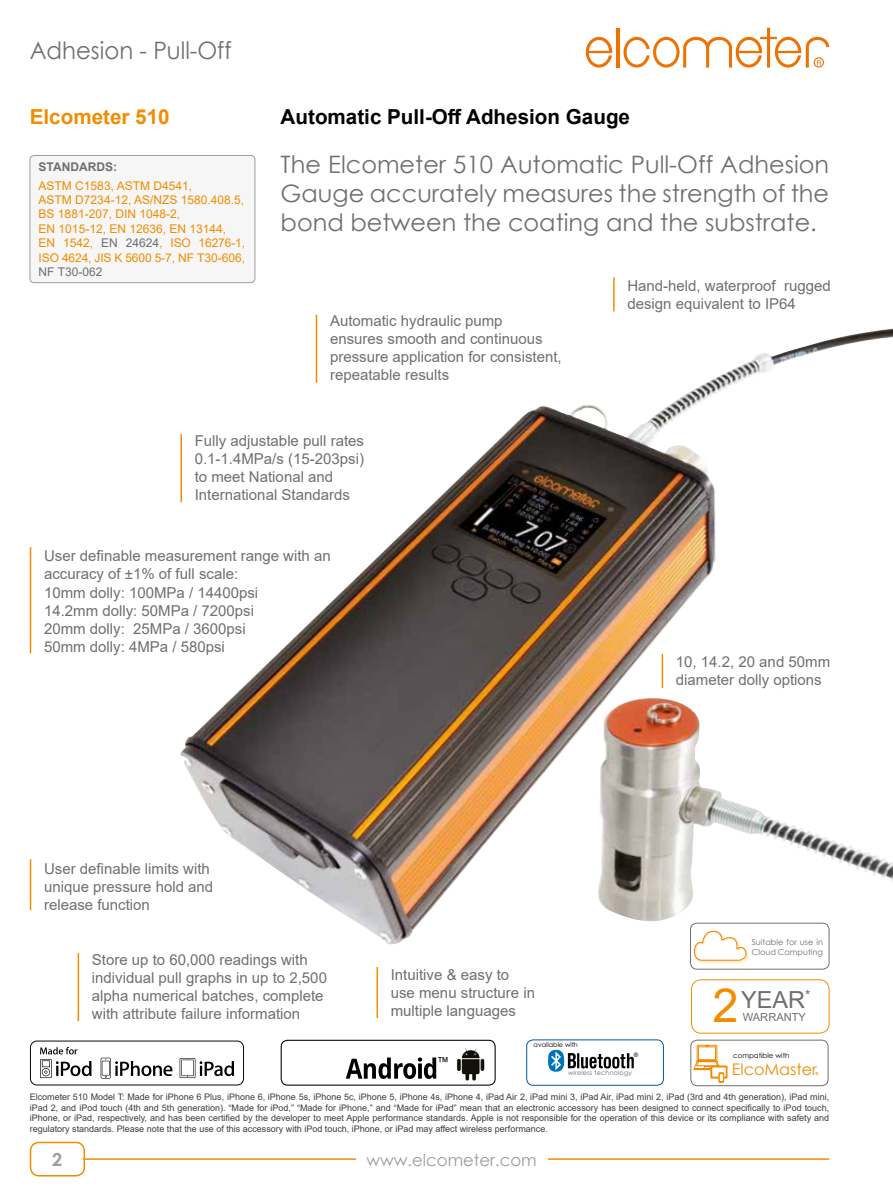
<style>
.page{position:relative;width:893px;height:1191px;background:#fff}
.page>*{position:absolute;margin:0;border:0;box-sizing:border-box;transform-origin:0 0}
.t1{font:24px/28.8px "Century Gothic";color:#706f6f;text-align:justify}
.t2{font:24px "Century Gothic";color:#706f6f;scale:.95 1}
.t3{font:23.55px "Arial";color:#706f6f}
.t4{font:700 20.7px "Arial";color:#000}
.t5{font:700 20.7px "Arial";color:#f28c00}
.t6{font:700 18px "Century Gothic";color:#9d9d9c}
.t7{font:16.5px "Century Gothic";color:#9d9d9c}
.t8{font:16.05px "Century Gothic";color:#f28c00}
.t9{font:15px/18px "Arial";color:#706f6f}
.t10{font:12.45px "Arial";color:#000}
.t11{font:12px/14.4px "Arial";color:#f28c00}
.t12{font:700 12px "Arial";color:#706f6f}
.t13{font:12px "Arial";color:#706f6f}
.t14{font:11.1px "Arial";color:#706f6f}
.t15{font:9px/10.8px "Arial";color:#3c3c3b;text-align:justify}
.t16{font:8.1px/9.8px "Century Gothic";color:#706f6f}
.t17{font:7.05px "Century Gothic";color:#000}
.t18{font:6.45px "Century Gothic";letter-spacing:.02em;color:#706f6f}
.t19{font:6.45px "Century Gothic";color:#000}
.t20{font:6.15px "Arial";color:#000}
.t21{font:700 4.2px "Arial";color:#f28c00}
.s1{color:#706f6f}
.s2{font-size:46.95px;color:#f28c00}
</style>
<div class="page">
<hr style="left:616px;top:28px;width:3px;height:40px;background:#ee7203">
<svg style="left:586px;top:37px;width:26px;height:31px"></svg>
<svg style="left:623px;top:28px;width:206px;height:40px"></svg>
<div style="left:30px;top:1141px;width:55px;height:35px;border:2px solid #f28c00;border-radius:9px"></div>
<hr style="left:83px;top:1158px;width:746px;height:1px;background:#f28c00">
<div style="left:356px;top:1139px;width:192px;height:32px;background:#fff"></div>
<img style="left:180px;top:336px;width:667px;height:609px">
<img style="left:594px;top:709px;width:299px;height:215px">
<hr style="left:30px;top:547px;width:1px;height:106px;background:#f28c00">
<hr style="left:316px;top:315px;width:1px;height:68px;background:#f28c00">
<hr style="left:613px;top:277px;width:2px;height:34px;background:#f28c00">
<hr style="left:662px;top:654px;width:1px;height:34px;background:#f28c00">
<hr style="left:377px;top:967px;width:1px;height:51px;background:#f28c00">
<hr style="left:30px;top:859px;width:1px;height:51px;background:#f28c00">
<hr style="left:78px;top:953px;width:1px;height:68px;background:#f28c00">
<hr style="left:181px;top:434px;width:1px;height:68px;background:#f28c00">
<div style="left:30px;top:155px;width:225px;height:128px;background:#f6f6f6;border-radius:4px"></div>
<div style="left:30px;top:155px;width:225px;height:128px;border:1px solid #9d9d9c;border-radius:4px"></div>
<svg style="left:548px;top:1049px;width:86px;height:22px"></svg>
<div style="left:526px;top:1039px;width:138px;height:46px;border:1px solid #0059a2;border-radius:7px"></div>
<div style="left:690px;top:1039px;width:138px;height:47px;border:1px solid #706f6f;border-radius:7px"></div>
<svg style="left:693px;top:1044px;width:34px;height:39px"></svg>
<div style="left:281px;top:1039px;width:215px;height:46px;border:1px solid #000;border-radius:6px"></div>
<img style="left:457px;top:1048px;width:27px;height:32px">
<svg style="left:346px;top:1057px;width:90px;height:22px"></svg>
<svg style="left:30px;top:1040px;width:214px;height:45px"></svg>
<div style="left:691px;top:979px;width:138px;height:54px;border:1px solid #f28c00;border-radius:10px"></div>
<div style="left:690px;top:923px;width:139px;height:46px;border:1px solid #706f6f;border-radius:7px"></div>
<img style="left:698px;top:930px;width:51px;height:33px">
<svg style="left:693px;top:930px;width:54px;height:31px"></svg>
<h1 class="t2" style="left:30px;top:34px;width:214px">Adhesion - Pull-Off</h1>
<h3 class="t5" style="left:30px;top:103px;width:141px">Elcometer 510</h3>
<h3 class="t4" style="left:281px;top:103px;width:351px">Automatic Pull-Off Adhesion Gauge</h3>
<p class="t12" style="left:39px;top:158px;width:80px">STANDARDS:</p>
<p class="t11" style="left:39px;top:178px;width:208px">ASTM C1583, ASTM D4541,<br>ASTM D7234-12, AS/NZS 1580.408.5,<br>BS 1881-207, DIN 1048-2,<br>EN 1015-12, EN 12636, EN 13144,<br>EN 1542, <span class="s1">EN 24624</span>, ISO 16276-1,<br>ISO 4624, JIS K 5600 5-7, NF T30-606,</p>
<p class="t13" style="left:39px;top:263px;width:65px">NF T30-062</p>
<h1 class="t1" style="left:281px;top:150px;width:550px">The Elcometer 510 Automatic Pull-Off Adhesion Gauge accurately measures the strength of the bond between the coating and the substrate.</h1>
<p class="t9" style="left:330px;top:312px;width:233px">Automatic hydraulic pump<br>ensures smooth and continuous pressure application for consistent, repeatable results</p>
<p class="t9" style="left:627px;top:276px;width:205px">Hand-held, waterproof rugged design equivalent to IP64</p>
<p class="t9" style="left:195px;top:432px;width:171px">Fully adjustable pull rates<br>0.1-1.4MPa/s (15-203psi) to meet National and<br>International Standards</p>
<p class="t9" style="left:44px;top:547px;width:288px">User definable measurement range with an accuracy of ±1% of full scale:<br>10mm dolly: 100MPa / 14400psi<br>14.2mm dolly: 50MPa / 7200psi<br>20mm dolly: 25MPa / 3600psi<br>50mm dolly: 4MPa / 580psi</p>
<p class="t9" style="left:44px;top:859px;width:171px">User definable limits with unique pressure hold and release function</p>
<p class="t9" style="left:92px;top:951px;width:237px">Store up to 60,000 readings with individual pull graphs in up to 2,500 alpha numerical batches, complete with attribute failure information</p>
<p class="t9" style="left:391px;top:965px;width:146px">Intuitive &amp; easy to use menu structure in multiple languages</p>
<p class="t9" style="left:676px;top:653px;width:156px">10, 14.2, 20 and 50mm diameter dolly options</p>
<p class="t16" style="left:752px;top:936px;width:73px">Suitable for use in<br>Cloud Computing</p>
<h2 class="t3" style="left:712px;top:983px;width:99px"><span class="s2">2</span> YEAR<sup>*</sup></h2>
<p class="t14" style="left:743px;top:1009px;width:65px">WARRANTY</p>
<p class="t19" style="left:534px;top:1040px;width:46px">available with</p>
<p class="t18" style="left:568px;top:1068px;width:66px">wireless technology</p>
<p class="t20" style="left:634px;top:1050px;width:6px">®</p>
<p class="t17" style="left:733px;top:1051px;width:58px">compatible with</p>
<p class="t8" style="left:732px;top:1058px;width:87px">ElcoMaster</p>
<p class="t21" style="left:815px;top:1070px;width:5px">®</p>
<p class="t10" style="left:437px;top:1053px;width:14px">™</p>
<p class="t15" style="left:30px;top:1091px;width:801px">Elcometer 510 Model T: Made for iPhone 6 Plus, iPhone 6, iPhone 5s, iPhone 5c, iPhone 5, iPhone 4s, iPhone 4, iPad Air 2, iPad mini 3, iPad Air, iPad mini 2, iPad (3rd and 4th generation), iPad mini, iPad 2, and iPod touch (4th and 5th generation). “Made for iPod,” “Made for iPhone,” and “Made for iPad” mean that an electronic accessory has been designed to connect specifically to iPod touch, iPhone, or iPad, respectively, and has been certified by the developer to meet Apple performance standards. Apple is not responsible for the operation of this device or its compliance with safety and regulatory standards. Please note that the use of this accessory with iPod touch, iPhone, or iPad may affect wireless performance.</p>
<p class="t6" style="left:52px;top:1145px;width:12px">2</p>
<p class="t7" style="left:366px;top:1148px;width:172px">www.elcometer.com</p>
</div>
